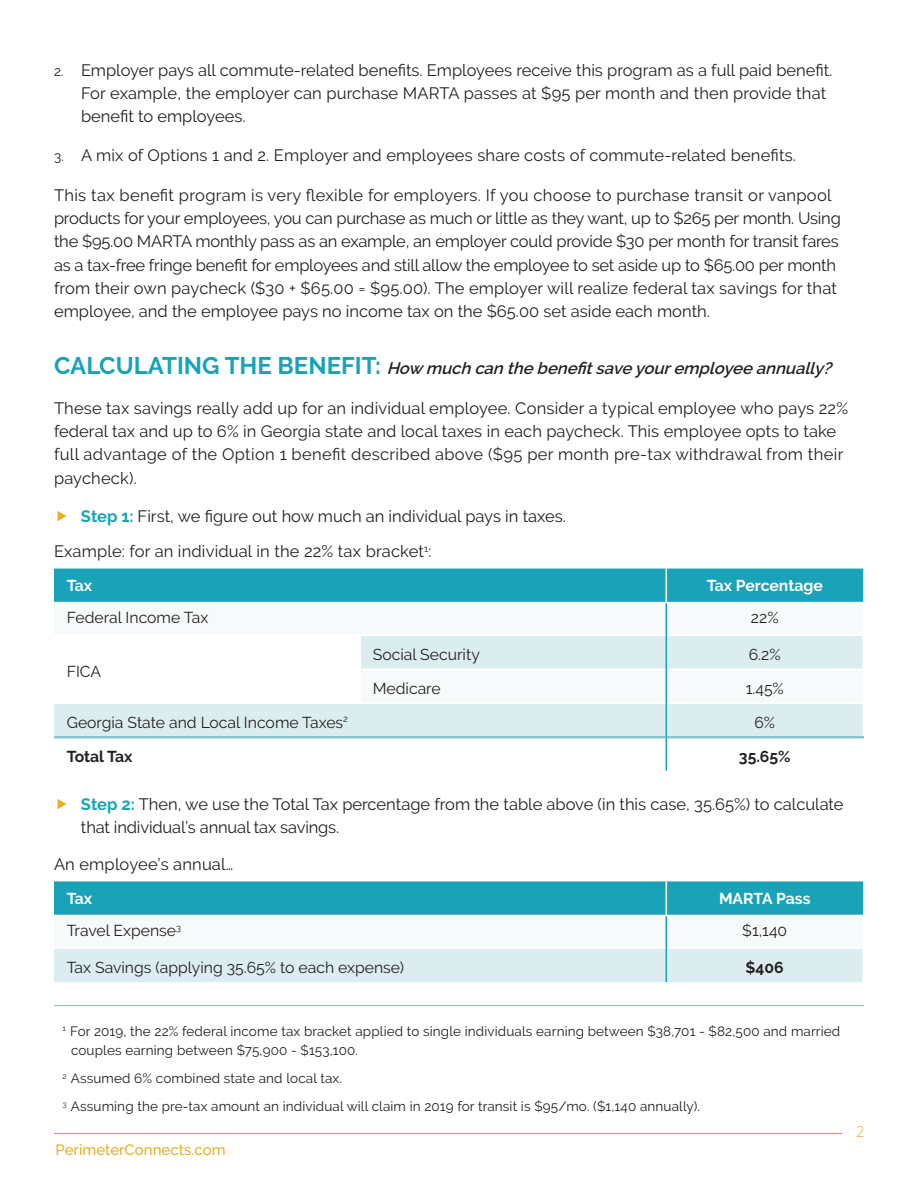
<style>
.page{position:relative;width:918px;height:1188px;background:#fff}
.page>*{position:absolute;margin:0;border:0;box-sizing:border-box;transform-origin:0 0}
.t1{font:16.5px/23.2px "Raleway";color:#231f20}
.t2{font:italic 600 16.5px "Raleway";color:#231f20}
.t3{font:15.75px "Raleway";color:#231f20}
.t4{font:700 15.75px "Raleway";color:#fff}
.t5{font:700 15.75px "Raleway";color:#231f20}
.t6{font:500 15px "Raleway";color:#e6b020}
.t7{font:300 15px "Open Sans";color:#e6b020}
.t8{font:13.5px/19.5px "Raleway";letter-spacing:.01em;color:#231f20}
.s1{font-size:13.5px}
.s2{font-weight:700;font-style:normal;font-size:24px;color:#1aa2b9}
.s3{font-weight:700;color:#1aa2b9}
</style>
<div class="page">
<hr style="left:54px;top:1133px;width:788px;height:1px;background:#d3a11b">
<div style="left:54px;top:569px;width:809px;height:33px;background:#1aa2b9"></div>
<svg style="left:54px;top:636px;width:808px;height:100px;fill:#dcedf0"></svg>
<svg style="left:54px;top:738px;width:809px;height:33px"></svg>
<hr style="left:359px;top:636px;width:2px;height:32px;background:#fff">
<hr style="left:359px;top:668px;width:307px;height:2px;background:#fff">
<hr style="left:359px;top:670px;width:2px;height:32px;background:#fff">
<hr style="left:667px;top:668px;width:197px;height:2px;background:#fff">
<hr style="left:54px;top:702px;width:306px;height:2px;background:#fff">
<hr style="left:360px;top:702px;width:306px;height:2px;background:#fff">
<hr style="left:667px;top:702px;width:197px;height:2px;background:#fff">
<hr style="left:54px;top:736px;width:306px;height:2px;background:#7fc1cc">
<hr style="left:360px;top:736px;width:306px;height:2px;background:#7fc1cc">
<hr style="left:667px;top:736px;width:197px;height:2px;background:#7fc1cc">
<hr style="left:666px;top:603px;width:1px;height:32px;background:#1aa2b9">
<hr style="left:666px;top:635px;width:1px;height:34px;background:#1aa2b9">
<hr style="left:666px;top:669px;width:1px;height:34px;background:#1aa2b9">
<hr style="left:666px;top:703px;width:1px;height:34px;background:#1aa2b9">
<hr style="left:666px;top:737px;width:1px;height:34px;background:#1aa2b9">
<hr style="left:666px;top:569px;width:1px;height:33px;background:#fff">
<svg style="left:54px;top:881px;width:809px;height:101px"></svg>
<hr style="left:54px;top:915px;width:612px;height:1px;background:#fff">
<hr style="left:666px;top:915px;width:198px;height:1px;background:#fff">
<hr style="left:54px;top:947px;width:612px;height:2px;background:#fff">
<hr style="left:667px;top:947px;width:197px;height:2px;background:#fff">
<hr style="left:862px;top:916px;width:2px;height:31px;background:#fff">
<hr style="left:862px;top:949px;width:2px;height:33px;background:#fff">
<hr style="left:666px;top:916px;width:1px;height:32px;background:#1aa2b9">
<hr style="left:666px;top:948px;width:1px;height:34px;background:#1aa2b9">
<hr style="left:666px;top:881px;width:1px;height:34px;background:#fff">
<hr style="left:54px;top:1005px;width:810px;height:1px;background:#7fc1cc">
<p class="t1" style="left:81px;top:58px;width:753px;text-indent:-27px"><span class="s1">2.</span> Employer pays all commute-related benefits. Employees receive this program as a full paid benefit.<br>For example, the employer can purchase MARTA passes at $95 per month and then provide that benefit to employees.</p>
<p class="t1" style="left:54px;top:143px;width:744px"><span class="s1">3.</span> A mix of Options 1 and 2. Employer and employees share costs of commute-related benefits.</p>
<p class="t1" style="left:54px;top:183px;width:788px">This tax benefit program is very flexible for employers. If you choose to purchase transit or vanpool products for your employees, you can purchase as much or little as they want, up to $265 per month. Using the $95.00 MARTA monthly pass as an example, an employer could provide $30 per month for transit fares as a tax-free fringe benefit for employees and still allow the employee to set aside up to $65.00 per month from their own paycheck ($30 + $65.00 = $95.00). The employer will realize federal tax savings for that employee, and the employee pays no income tax on the $65.00 set aside each month.</p>
<p class="t2" style="left:54px;top:358px;width:784px"><span class="s2">C A L C U L AT I N G T H E B E N E F I T :</span> How much can the benefitsave youremployee annually?</p>
<p class="t1" style="left:54px;top:396px;width:796px">These tax savings really add up for an individual employee. Consider a typical employee who pays 22% federal tax and up to 6% in Georgia state and local taxes in each paycheck. This employee opts to take full advantage of the Option 1 benefit described above ($95 per month pre-tax withdrawal from their paycheck).</p>
<p class="t1" style="left:81px;top:504px;width:487px"><span class="s3">Step 1:</span> First, we figure out how much an individual pays in taxes.</p>
<p class="t1" style="left:54px;top:540px;width:379px">Example: for an individual in the 22% tax bracket<sup>1</sup>:</p>
<p class="t4" style="left:67px;top:576px;width:27px">Tax</p>
<p class="t4" style="left:707px;top:576px;width:118px">Tax Percentage</p>
<p class="t3" style="left:67px;top:609px;width:143px">Federal Income Tax</p>
<p class="t3" style="left:751px;top:609px;width:29px">22%</p>
<p class="t3" style="left:67px;top:662px;width:36px">FICA</p>
<p class="t3" style="left:373px;top:645px;width:108px">Social Security</p>
<p class="t3" style="left:749px;top:645px;width:33px">6.2%</p>
<p class="t3" style="left:373px;top:679px;width:69px">Medicare</p>
<p class="t3" style="left:746px;top:679px;width:40px">1.45%</p>
<p class="t3" style="left:67px;top:713px;width:283px">Georgia State and Local Income Taxes<sup>2</sup></p>
<p class="t3" style="left:754px;top:713px;width:22px">6%</p>
<p class="t5" style="left:67px;top:747px;width:67px">Total Tax</p>
<p class="t5" style="left:739px;top:747px;width:53px">35.65%</p>
<p class="t1" style="left:81px;top:793px;width:764px"><span class="s3">Step 2:</span> Then, we use the Total Tax percentage from the table above (in this case, 35.65%) to calculate that individual’s annual tax savings.</p>
<p class="t1" style="left:54px;top:853px;width:181px">An employee’s annual…</p>
<p class="t4" style="left:67px;top:889px;width:27px">Tax</p>
<p class="t4" style="left:719px;top:889px;width:93px">MARTA Pass</p>
<p class="t3" style="left:67px;top:922px;width:116px">Travel Expense<sup>3</sup></p>
<p class="t3" style="left:742px;top:922px;width:47px">$1,140</p>
<p class="t3" style="left:67px;top:958px;width:339px">Tax Savings (applying 35.65% to each expense)</p>
<p class="t5" style="left:746px;top:958px;width:40px">$406</p>
<p class="t8" style="left:71px;top:1021px;width:771px;text-indent:-9px"><sup>1</sup> For 2019, the 22% federal income tax bracket applied to single individuals earning between $38,701 - $82,500 and married couples earning between $75,900 - $153,100.</p>
<p class="t8" style="left:63px;top:1064px;width:639px;line-height:28px"><sup>2</sup> Assumed 6% combined state and local tax.<br><sup>3</sup> Assuming the pre-tax amount an individual will claim in 2019 for transit is $95/mo. ($1,140 annually).</p>
<p class="t6" style="left:56px;top:1141px;width:171px">PerimeterConnects.com</p>
<p class="t7" style="left:856px;top:1121px;width:10px">2</p>
</div>
